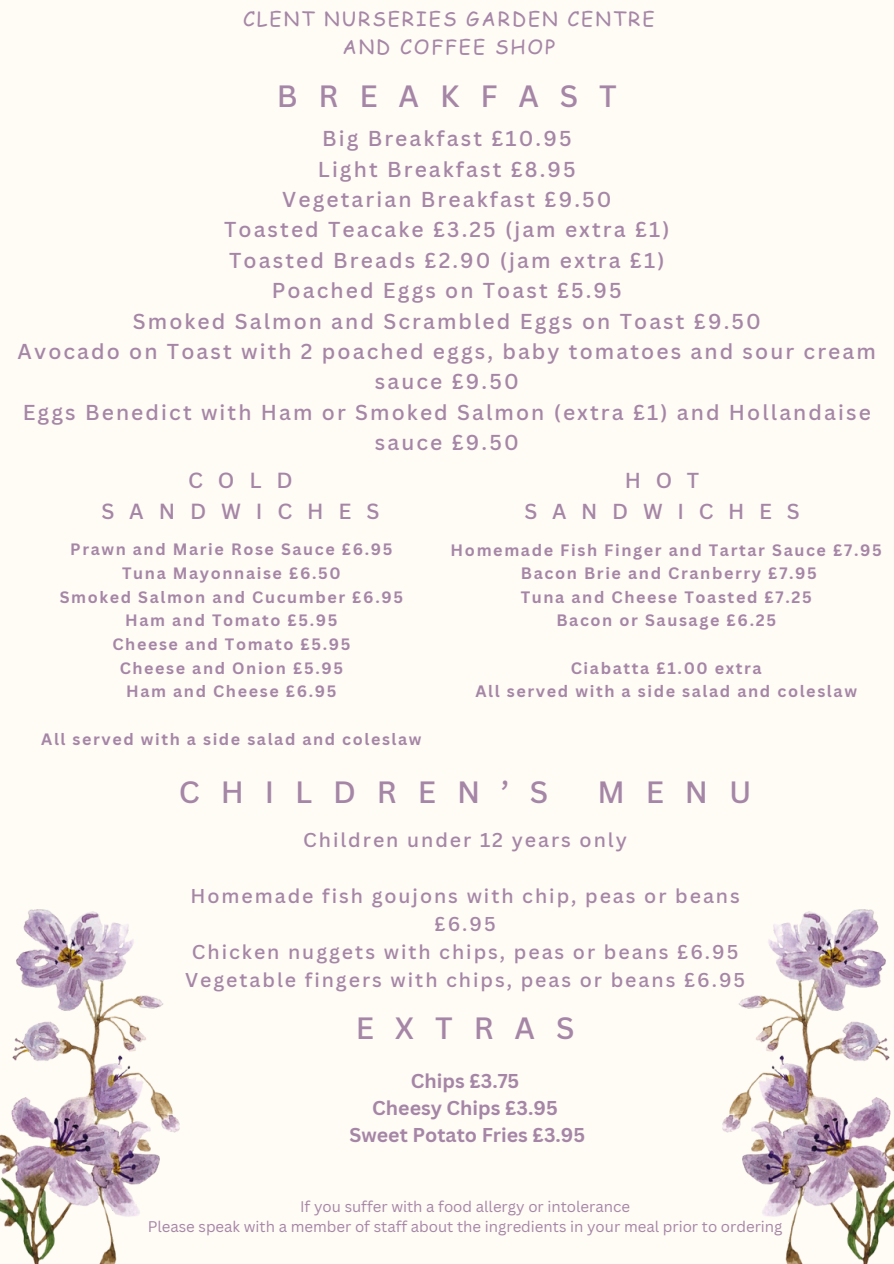
<style>
.page{position:relative;width:894px;height:1264px;background:#fff}
.page>*{position:absolute;margin:0;border:0;box-sizing:border-box;transform-origin:0 0}
.t1{font:500 30px "Canva Sans";letter-spacing:.7em;color:#a586a6}
.t2{font:500 21.3px/31.2px "Canva Sans";letter-spacing:.7em;color:#a586a6;text-align:center}
.t3{font:500 21px/30.3px "Canva Sans";letter-spacing:.1em;color:#a586a6;text-align:center}
.t4{font:500 21px/30.8px "Canva Sans";letter-spacing:.7em;color:#a586a6;text-align:center}
.t5{font:500 19.5px/28.2px "Canva Sans";letter-spacing:.1em;color:#a586a6;text-align:center}
.t6{font:700 19.5px/27px "Canva Sans";color:#a586a6;text-align:center}
.t7{font:19.5px/28.2px "Comic Sans MS";letter-spacing:.1em;color:#a586a6;text-align:center}
.t8{font:700 16.05px/23.7px "Canva Sans";letter-spacing:.1em;color:#a586a6;text-align:center}
.t9{font:15px "Canva Sans";color:#a586a6}
</style>
<div class="page">
<div style="left:0;top:0;width:893px;height:1263px;background:#fffbf5"></div>
<img style="left:722px;top:909px;width:171px;height:354px">
<img style="left:0;top:909px;width:179px;height:354px">
<h5 class="t7" style="left:243px;top:4px;width:413px">CLENT NURSERIES GARDEN CENTRE<br>AND COFFEE SHOP</h5>
<h5 class="t1" style="left:277px;top:75px;width:341px">BREAKFAST</h5>
<h4 class="t3" style="left:18px;top:123px;width:859px">Big Breakfast £10.95<br>Light Breakfast £8.95<br>Vegetarian Breakfast £9.50<br>Toasted Teacake £3.25 (jam extra £1)<br>Toasted Breads £2.90 (jam extra £1)<br>Poached Eggs on Toast £5.95<br>Smoked Salmon and Scrambled Eggs on Toast £9.50<br>Avocado on Toast with 2 poached eggs, baby tomatoes and sour cream sauce £9.50<br>Eggs Benedict with Ham or Smoked Salmon (extra £1) and Hollandaise sauce £9.50</h4>
<h1 class="t2" style="left:101px;top:464px;width:279px">COLD<br>SANDWICHES</h1>
<h4 class="t4" style="left:524px;top:465px;width:276px">HOT<br>SANDWICHES</h4>
<p class="t8" style="left:60px;top:537px;width:344px">Prawn and Marie Rose Sauce £6.95<br>Tuna Mayonnaise £6.50<br>Smoked Salmon and Cucumber £6.95<br>Ham and Tomato £5.95<br>Cheese and Tomato £5.95<br>Cheese and Onion £5.95<br>Ham and Cheese £6.95</p>
<p class="t8" style="left:41px;top:726px;width:382px">All served with a side salad and coleslaw</p>
<h1 class="t8" style="left:450px;top:537px;width:432px">Homemade Fish Finger and Tartar Sauce £7.95<br>Bacon Brie and Cranberry £7.95<br>Tuna and Cheese Toasted £7.25<br>Bacon or Sausage £6.25</h1>
<h4 class="t8" style="left:475px;top:655px;width:383px">Ciabatta £1.00 extra<br>All served with a side salad and coleslaw</h4>
<p class="t1" style="left:179px;top:771px;width:371px">CHILDREN’S</p>
<p class="t1" style="left:597px;top:771px;width:155px">MENU</p>
<h1 class="t5" style="left:303px;top:825px;width:325px">Children under 12 years only</h1>
<h4 class="t5" style="left:185px;top:881px;width:561px">Homemade fish goujons with chip, peas or beans £6.95<br>Chicken nuggets with chips, peas or beans £6.95<br>Vegetable fingers with chips, peas or beans £6.95</h4>
<h2 class="t1" style="left:355px;top:1007px;width:220px">EXTRAS</h2>
<p class="t6" style="left:349px;top:1067px;width:237px">Chips £3.75<br>Cheesy Chips £3.95<br>Sweet Potato Fries £3.95</p>
<h2 class="t9" style="left:300px;top:1195px;width:331px">If you suffer with a food allergy or intolerance</h2>
<h5 class="t9" style="left:148px;top:1216px;width:636px">Please speak with a member of staff about the ingredients in your meal prior to ordering</h5>
</div>
